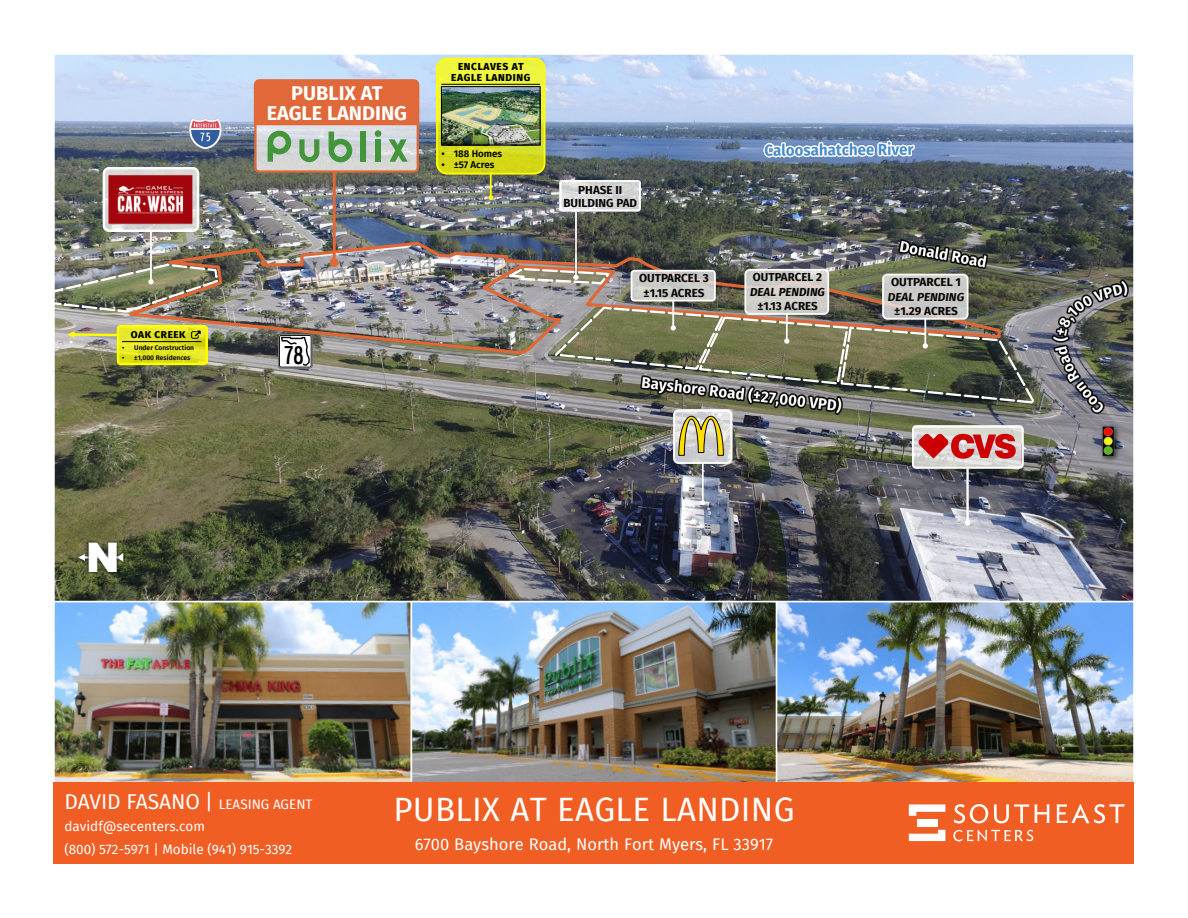
<style>
.page{position:relative;width:1188px;height:918px;background:#fff}
.page>*{position:absolute;margin:0;border:0;box-sizing:border-box;transform-origin:0 0}
.t1{font:900 40.8px "Arial";color:#fff}
.t2{font:33px "Fira Sans";letter-spacing:.01em;color:#fff}
.t3{font:22.5px "Roadway";color:#000}
.t4{font:21px "Fira Sans";color:#fff}
.t5{font:700 19.95px/20px "Fira Sans";color:#fff;text-align:center}
.t6{font:16.5px "Fira Sans";color:#fff}
.t7{font:13.5px/22.5px "Fira Sans";color:#fff}
.t8{font:700 11.7px/13px "Fira Sans";color:#080504;text-align:center}
.t9{font:700 11.55px "Fira Sans";color:#080504}
.t10{font:italic 700 11.55px "Fira Sans";color:#080504}
.t11{font:800 10.2px/10.2px "Fira Sans";letter-spacing:.055em;color:#000;text-align:center}
.t12{font:800 10.05px "Fira Sans";letter-spacing:.055em;color:#000}
.t13{font:600 9.75px "Fira Sans";color:#000}
.t14{font:600 6.75px "Fira Sans";color:#000}
.s1{font-size:13.5px}
</style>
<div class="page">
<img style="left:56px;top:56px;width:1076px;height:725px">
<div style="left:53px;top:601px;width:359px;height:183px;border:2px solid #fff"></div>
<div style="left:411px;top:601px;width:366px;height:183px;border:2px solid #fff"></div>
<div style="left:776px;top:601px;width:359px;height:183px;border:2px solid #fff"></div>
<img style="left:116px;top:240px;width:886px;height:117px">
<svg style="left:507px;top:267px;width:106px;height:18px;background:#b7a18e"></svg>
<div style="left:278px;top:334px;width:34px;height:34px;background:#757575;border:1px solid #666;border-radius:3px"></div>
<svg style="left:279px;top:335px;width:33px;height:33px"></svg>
<img style="left:1099px;top:423px;width:22px;height:40px">
<svg style="left:188px;top:118px;width:35px;height:31px"></svg>
<svg style="left:67px;top:325px;width:141px;height:40px;background:#c9c83e"></svg>
<svg style="left:488px;top:195px;width:5px;height:5px"></svg>
<hr style="left:490px;top:174px;width:2px;height:22px;background:#ff0">
<svg style="left:436px;top:58px;width:109px;height:116px;background:#dbdf28"></svg>
<hr style="left:441px;top:84px;width:99px;height:1px;background:#000">
<img style="left:443px;top:89px;width:95px;height:54px">
<div style="left:441px;top:87px;width:99px;height:58px;border:1px solid #000"></div>
<svg style="left:700px;top:500px;width:5px;height:5px"></svg>
<hr style="left:702px;top:464px;width:2px;height:37px;background:#fff">
<svg style="left:965px;top:520px;width:5px;height:6px"></svg>
<hr style="left:966px;top:469px;width:3px;height:52px;background:#fff">
<hr style="left:333px;top:171px;width:3px;height:92px;background:#e06839">
<div style="left:330px;top:258px;width:9px;height:9px;background:#e06839;border-radius:50%"></div>
<svg style="left:252px;top:78px;width:169px;height:96px;background:#c99677"></svg>
<div style="left:375px;top:130px;width:6px;height:7px;background:#439539;border-radius:50%"></div>
<img style="left:56px;top:262px;width:163px;height:52px">
<hr style="left:150px;top:232px;width:2px;height:48px;background:#fff">
<svg style="left:103px;top:167px;width:96px;height:65px"></svg>
<img style="left:107px;top:173px;width:87px;height:53px">
<img style="left:573px;top:211px;width:6px;height:69px">
<svg style="left:560px;top:180px;width:81px;height:31px"></svg>
<div style="left:882px;top:274px;width:86px;height:46px;background:#cbcac8;border:2px solid #fff;border-radius:4px"></div>
<div style="left:744px;top:269px;width:85px;height:46px;background:#ebebeb;border:2px solid #fff;border-radius:4px;opacity:.8"></div>
<img style="left:551px;top:305px;width:487px;height:164px">
<hr style="left:672px;top:301px;width:2px;height:25px;background:#fff">
<div style="left:631px;top:270px;width:85px;height:32px;background:#ebebeb;border:2px solid #fff;border-radius:3px;opacity:.8"></div>
<img style="left:1052px;top:280px;width:77px;height:134px">
<img style="left:641px;top:376px;width:201px;height:38px">
<img style="left:898px;top:239px;width:90px;height:29px">
<img style="left:763px;top:140px;width:151px;height:17px">
<img style="left:76px;top:550px;width:51px;height:14px">
<svg style="left:120px;top:551px;width:5px;height:12px"></svg>
<svg style="left:78px;top:554px;width:7px;height:7px"></svg>
<hr style="left:84px;top:556px;width:35px;height:3px;background:#fff">
<img style="left:86px;top:540px;width:34px;height:35px">
<div style="left:54px;top:782px;width:1080px;height:82px;background:#f15e24"></div>
<svg style="left:954px;top:804px;width:34px;height:20px"></svg>
<svg style="left:994px;top:804px;width:55px;height:19px"></svg>
<svg style="left:1057px;top:804px;width:68px;height:19px"></svg>
<svg style="left:953px;top:830px;width:80px;height:11px"></svg>
<svg style="left:909px;top:830px;width:36px;height:11px"></svg>
<svg style="left:909px;top:804px;width:36px;height:12px"></svg>
<div style="left:917px;top:819px;width:20px;height:7px;background:#fff"></div>
<p class="t12" style="left:131px;top:329px;width:56px">OAK CREEK</p>
<p class="t14" style="left:122px;top:343px;width:73px">• Under Construction</p>
<p class="t14" style="left:122px;top:353px;width:70px">• ±1,000 Residences</p>
<h1 class="t1" style="left:86px;top:543px;width:36px">N</h1>
<h3 class="t5" style="left:267px;top:83px;width:142px">PUBLIX AT<br>EAGLE LANDING</h3>
<h3 class="t3" style="left:284px;top:340px;width:21px">78</h3>
<p class="t11" style="left:451px;top:62px;width:81px">ENCLAVES AT<br>EAGLE LANDING</p>
<p class="t13" style="left:441px;top:148px;width:62px">• 188 Homes</p>
<p class="t13" style="left:441px;top:159px;width:55px">• ±57 Acres</p>
<p class="t8" style="left:563px;top:183px;width:75px">PHASE II<br>BUILDING PAD</p>
<p class="t8" style="left:639px;top:271px;width:71px;line-height:14.4px">OUTPARCEL 3 ±1.15 ACRES</p>
<p class="t9" style="left:753px;top:271px;width:71px">OUTPARCEL 2</p>
<p class="t10" style="left:750px;top:285px;width:76px">DEAL PENDING</p>
<p class="t9" style="left:757px;top:299px;width:62px">±1.13 ACRES</p>
<p class="t9" style="left:891px;top:275px;width:72px">OUTPARCEL 1</p>
<p class="t10" style="left:888px;top:290px;width:78px">DEAL PENDING</p>
<p class="t9" style="left:894px;top:304px;width:65px">±1.29 ACRES</p>
<h3 class="t4" style="left:64px;top:789px;width:250px">DAVID FASANO | <span class="s1">LEASING AGENT</span></h3>
<p class="t7" style="left:64px;top:815px;width:229px">davidf@secenters.com<br>(800) 572-5971 | Mobile (941) 915-3392</p>
<h2 class="t2" style="left:393px;top:790px;width:403px">PUBLIX AT EAGLE LANDING</h2>
<p class="t6" style="left:415px;top:834px;width:360px">6700 Bayshore Road, North Fort Myers, FL 33917</p>
</div>
